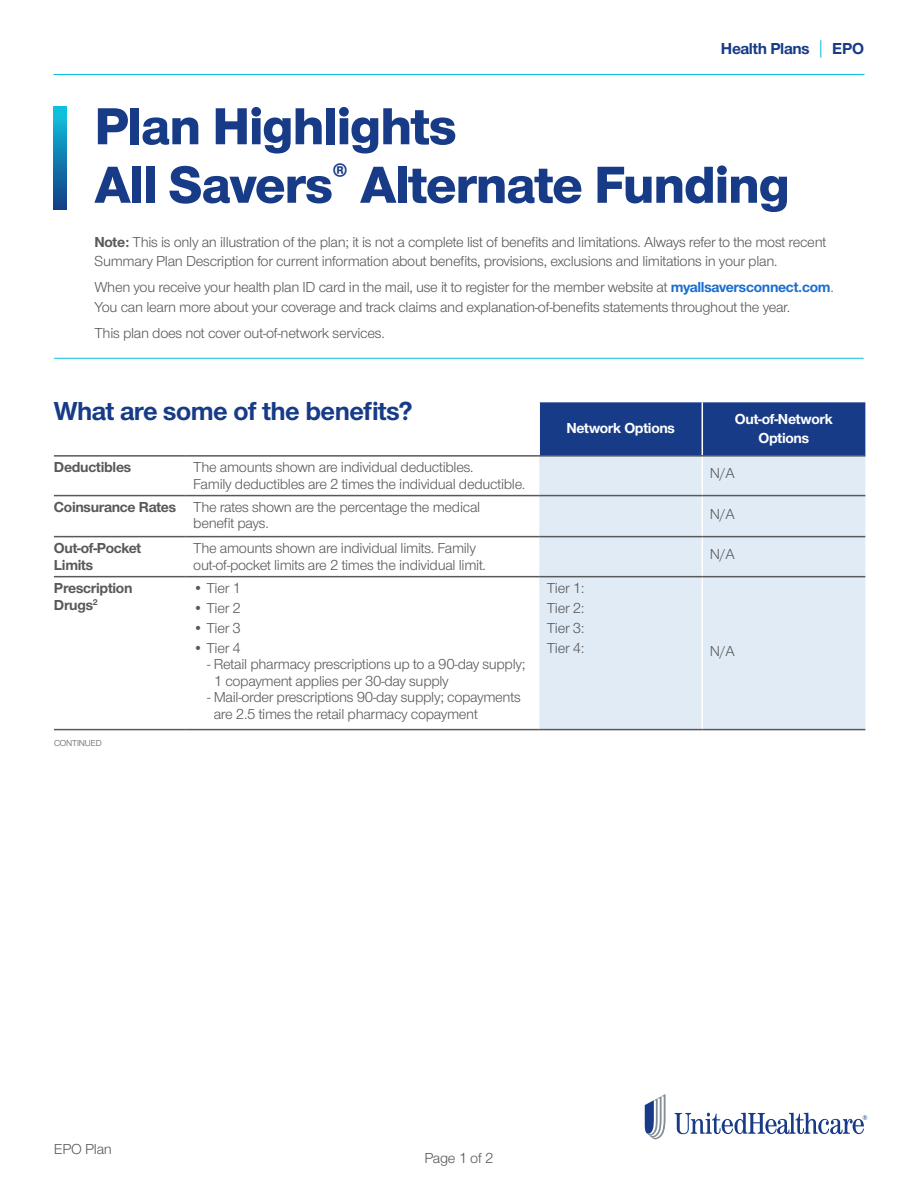
<style>
.page{position:relative;width:918px;height:1188px;background:#fff}
.page>*{position:absolute;margin:0;border:0;box-sizing:border-box;transform-origin:0 0}
.t1{font:800 54px/58.5px "UHC Sans";letter-spacing:-.02em;color:#173b87}
.t2{font:700 27px "UHC Sans";letter-spacing:-.02em;color:#173b87}
.t3{font:700 16.5px "UHC Sans";letter-spacing:-.02em;color:#173b87}
.t4{font:15px/16.5px "UHC Sans";letter-spacing:-.02em;color:#58595b}
.t5{font:700 15px/16.5px "UHC Sans";letter-spacing:-.02em;color:#58595b}
.t6{font:700 15px/19.5px "UHC Sans";letter-spacing:-.02em;color:#fff;text-align:center}
.t7{font:9px "UHC Sans";letter-spacing:-.02em;color:#58595b}
.s1{font-weight:400;font-size:20.7px;color:#0dc0dc}
.s2{font-weight:700}
.s3{font-weight:700;color:#196ecf}
</style>
<div class="page">
<hr style="left:54px;top:358px;width:810px;height:1px;background:#0dc0dc">
<hr style="left:53px;top:74px;width:812px;height:1px;background:#0dc0dc">
<svg style="left:53px;top:106px;width:14px;height:104px"></svg>
<div style="left:540px;top:402px;width:325px;height:53px;background:#173b87"></div>
<div style="left:539px;top:457px;width:326px;height:272px;background:#e1ebf5"></div>
<hr style="left:702px;top:402px;width:1px;height:53px;background:#fff">
<hr style="left:702px;top:457px;width:1px;height:38px;background:#fff">
<hr style="left:702px;top:496px;width:1px;height:40px;background:#fff">
<hr style="left:702px;top:537px;width:1px;height:39px;background:#fff">
<hr style="left:702px;top:577px;width:1px;height:152px;background:#fff">
<hr style="left:54px;top:455px;width:132px;height:2px;background:#58595b">
<hr style="left:186px;top:455px;width:353px;height:2px;background:#58595b">
<hr style="left:539px;top:455px;width:163px;height:2px;background:#58595b">
<hr style="left:702px;top:455px;width:163px;height:2px;background:#58595b">
<hr style="left:54px;top:495px;width:132px;height:1px;background:#58595b">
<hr style="left:186px;top:495px;width:353px;height:1px;background:#58595b">
<hr style="left:539px;top:495px;width:163px;height:1px;background:#58595b">
<hr style="left:702px;top:495px;width:163px;height:1px;background:#58595b">
<hr style="left:54px;top:536px;width:132px;height:1px;background:#58595b">
<hr style="left:186px;top:536px;width:353px;height:1px;background:#58595b">
<hr style="left:539px;top:536px;width:163px;height:1px;background:#58595b">
<hr style="left:702px;top:536px;width:163px;height:1px;background:#58595b">
<hr style="left:702px;top:576px;width:163px;height:1px;background:#58595b">
<hr style="left:54px;top:576px;width:132px;height:1px;background:#58595b">
<hr style="left:186px;top:576px;width:353px;height:1px;background:#58595b">
<hr style="left:54px;top:729px;width:132px;height:1px;background:#58595b">
<hr style="left:186px;top:729px;width:353px;height:1px;background:#58595b">
<hr style="left:702px;top:729px;width:163px;height:1px;background:#58595b">
<hr style="left:539px;top:576px;width:163px;height:1px;background:#58595b">
<hr style="left:539px;top:729px;width:163px;height:1px;background:#58595b">
<svg style="left:675px;top:1113px;width:192px;height:21px"></svg>
<svg style="left:645px;top:1094px;width:21px;height:45px"></svg>
<p class="t3" style="left:721px;top:37px;width:145px">Health Plans <span class="s1">|</span> EPO</p>
<h1 class="t1" style="left:94px;top:95px;width:697px">Plan Highlights<br>All Savers<sup>®</sup> Alternate Funding</h1>
<p class="t4" style="left:94px;top:231px;width:733px;line-height:19.5px"><span class="s2">Note:</span> This is only an illustration of the plan; it is not a complete list of benefits and limitations. Always refer to the most recent<br>Summary Plan Description for current information about benefits, provisions, exclusions and limitations in your plan.</p>
<p class="t4" style="left:94px;top:277px;width:741px;line-height:19.5px">When you receive your health plan ID card in the mail, use it to register for the member website at <span class="s3">myallsaversconnect.com</span>.<br>You can learn more about your coverage and track claims and explanation-of-benefits statements throughout the year.</p>
<p class="t4" style="left:94px;top:324px;width:292px">This plan does not cover out-of-network services.</p>
<h2 class="t2" style="left:54px;top:393px;width:360px">What are some of the benefits?</h2>
<p class="t6" style="left:566px;top:418px;width:110px">Network Options</p>
<p class="t6" style="left:735px;top:408px;width:99px">Out-of-Network<br>Options</p>
<p class="t5" style="left:54px;top:459px;width:79px">Deductibles</p>
<p class="t4" style="left:193px;top:459px;width:334px">The amounts shown are individual deductibles.<br>Family deductibles are 2 times the individual deductible.</p>
<p class="t4" style="left:710px;top:465px;width:26px">N/A</p>
<p class="t4" style="left:193px;top:498px;width:289px;text-indent:-139px"><span class="s2">Coinsurance Rates</span> The rates shown are the percentage the medical benefit pays.</p>
<p class="t4" style="left:710px;top:505px;width:26px">N/A</p>
<p class="t5" style="left:54px;top:539px;width:89px">Out-of-Pocket<br>Limits</p>
<p class="t4" style="left:193px;top:539px;width:294px">The amounts shown are individual limits. Family out-of-pocket limits are 2 times the individual limit.</p>
<p class="t4" style="left:710px;top:546px;width:26px">N/A</p>
<p class="t5" style="left:54px;top:579px;width:80px">Prescription<br>Drugs<sup>2</sup></p>
<p class="t4" style="left:193px;top:579px;width:49px">• Tier 1</p>
<p class="t4" style="left:547px;top:578px;width:39px;line-height:19.8px;text-align:justify">Tier 1:<br>Tier 2:<br>Tier 3:<br>Tier 4:</p>
<p class="t4" style="left:193px;top:599px;width:49px">• Tier 2</p>
<p class="t4" style="left:193px;top:619px;width:49px">• Tier 3</p>
<p class="t4" style="left:193px;top:639px;width:49px">• Tier 4</p>
<p class="t4" style="left:214px;top:655px;width:313px;text-indent:-6px">- Retail pharmacy prescriptions up to a 90-day supply;<br>1 copayment applies per 30-day supply</p>
<p class="t4" style="left:214px;top:688px;width:308px;text-indent:-6px">- Mail-order prescriptions 90-day supply; copayments are 2.5 times the retail pharmacy copayment</p>
<p class="t4" style="left:710px;top:642px;width:26px">N/A</p>
<p class="t7" style="left:54px;top:737px;width:49px">CONTINUED</p>
<p class="t4" style="left:54px;top:1140px;width:59px">EPO Plan</p>
<p class="t4" style="left:424px;top:1150px;width:71px">Page 1 of 2</p>
</div>
